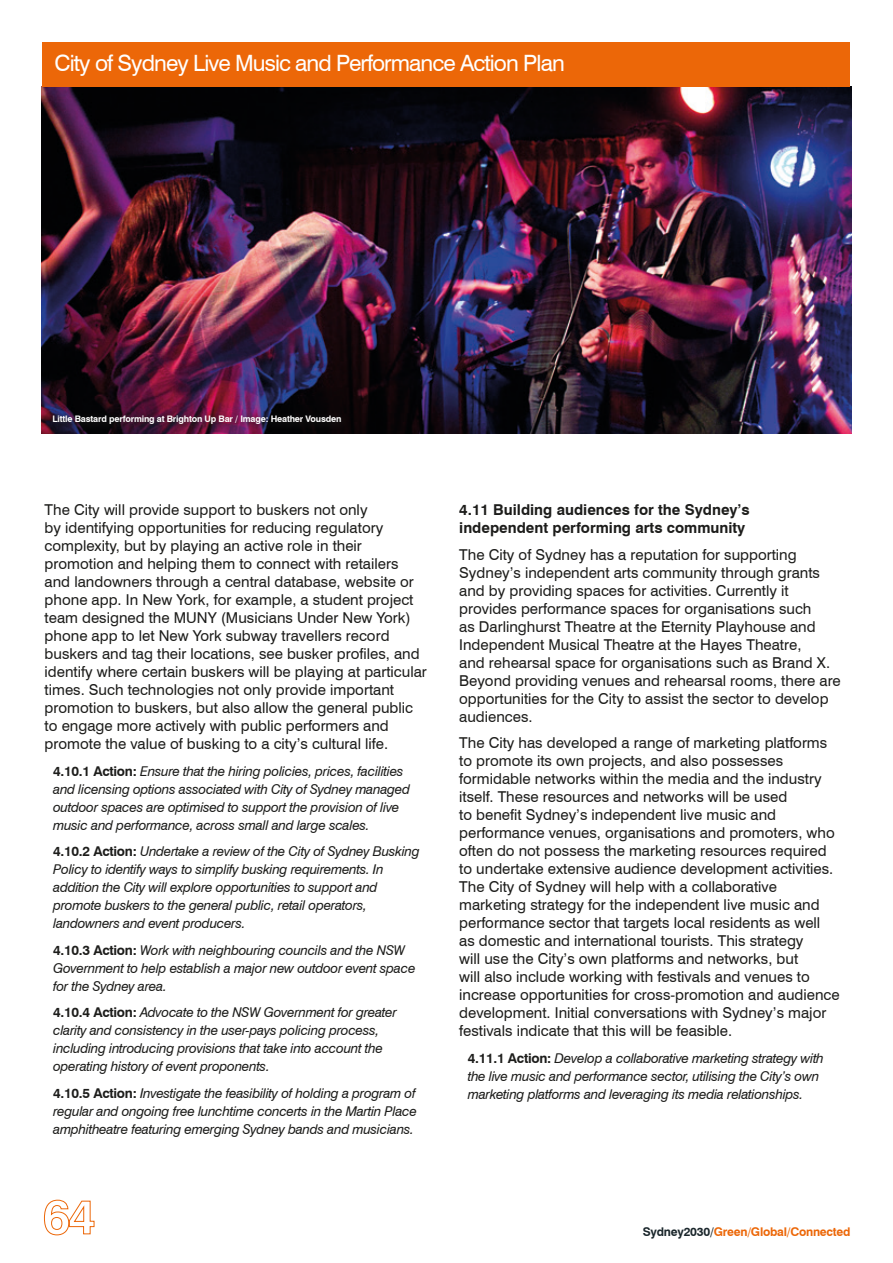
<style>
.page{position:relative;width:893px;height:1263px;background:#fff}
.page>*{position:absolute;margin:0;border:0;box-sizing:border-box;transform-origin:0 0}
.t1{font:22.5px "Swiss 721 BT";letter-spacing:-.04em;color:#fff}
.t2{font:15px/18px "Swiss 721 BT";color:#1d1d1b}
.t3{font:700 15px/18px "Swiss 721 BT";color:#1d1d1b}
.t4{font:italic 13.5px/18px "Swiss 721 BT";letter-spacing:-.02em;color:#1d1d1b}
.t5{font:700 12px "Swiss 721 BT";letter-spacing:-.02em;color:#ec6708}
.t6{font:700 9px "Swiss 721 BT";letter-spacing:-.02em;color:#fff}
.s1{font-weight:700;font-style:normal}
.s2{color:#1b272c}
</style>
<div class="page">
<img style="left:42px;top:86px;width:809px;height:348px">
<svg style="left:47px;top:410px;width:303px;height:23px"></svg>
<svg style="left:44px;top:1199px;width:51px;height:36px"></svg>
<div style="left:43px;top:43px;width:807px;height:44px;background:#ec6708"></div>
<h1 class="t1" style="left:55px;top:50px;width:512px">City of Sydney Live Music and Performance Action Plan</h1>
<p class="t6" style="left:53px;top:413px;width:290px">Little Bastard performing at Brighton Up Bar / Image: Heather Vousden</p>
<p class="t2" style="left:45px;top:501px;width:384px">The City will provide support to buskers not only<br>by identifying opportunities for reducing regulatory complexity, but by playing an active role in their promotion and helping them to connect with retailers and landowners through a central database, website or phone app. In New York, for example, a student project team designed the MUNY (Musicians Under New York) phone app to let New York subway travellers record buskers and tag their locations, see busker profiles, and identify where certain buskers will be playing at particular times. Such technologies not only provide important promotion to buskers, but also allow the general public to engage more actively with public performers and promote the value of busking to a city’s cultural life.</p>
<p class="t4" style="left:53px;top:762px;width:358px"><span class="s1">4.10.1 Action:</span> Ensure that the hiring policies, prices, facilities and licensing options associated with City of Sydney managed outdoor spaces are optimised to support the provision of live music and performance, across small and large scales.</p>
<p class="t4" style="left:53px;top:842px;width:368px"><span class="s1">4.10.2 Action:</span> Undertake a review of the City of Sydney Busking Policy to identify ways to simplify busking requirements. In addition the City will explore opportunities to support and promote buskers to the general public, retail operators, landowners and event producers.</p>
<p class="t4" style="left:53px;top:941px;width:364px"><span class="s1">4.10.3 Action:</span> Work with neighbouring councils and the NSW<br>Government to help establish a major new outdoor event space for the Sydney area.</p>
<p class="t4" style="left:53px;top:1003px;width:345px"><span class="s1">4.10.4 Action:</span> Advocate to the NSW Government for greater clarity and consistency in the user-pays policing process, including introducing provisions that take into account the operating history of event proponents.</p>
<p class="t4" style="left:53px;top:1084px;width:365px;text-align:justify"><span class="s1">4.10.5 Action:</span> Investigate the feasibility of holding a program of regular and ongoing free lunchtime concerts in the Martin Place amphitheatre featuring emerging Sydney bands and musicians.</p>
<p class="t3" style="left:459px;top:501px;width:292px">4.11 Building audiences for the Sydney’s independent performing arts community</p>
<p class="t2" style="left:459px;top:545px;width:383px">The City of Sydney has a reputation for supporting Sydney’s independent arts community through grants and by providing spaces for activities. Currently it provides performance spaces for organisations such<br>as Darlinghurst Theatre at the Eternity Playhouse and Independent Musical Theatre at the Hayes Theatre,<br>and rehearsal space for organisations such as Brand X.<br>Beyond providing venues and rehearsal rooms, there are opportunities for the City to assist the sector to develop audiences.</p>
<p class="t2" style="left:459px;top:734px;width:382px">The City has developed a range of marketing platforms to promote its own projects, and also possesses formidable networks within the media and the industry itself. These resources and networks will be used<br>to benefit Sydney’s independent live music and performance venues, organisations and promoters, who often do not possess the marketing resources required to undertake extensive audience development activities.<br>The City of Sydney will help with a collaborative marketing strategy for the independent live music and performance sector that targets local residents as well as domestic and international tourists. This strategy<br>will use the City’s own platforms and networks, but<br>will also include working with festivals and venues to increase opportunities for cross-promotion and audience development. Initial conversations with Sydney’s major festivals indicate that this will be feasible.</p>
<p class="t4" style="left:468px;top:1049px;width:358px"><span class="s1">4.11.1 Action:</span> Develop a collaborative marketing strategy with the live music and performance sector, utilising the City’s own marketing platforms and leveraging its media relationships.</p>
<p class="t5" style="left:643px;top:1224px;width:209px"><span class="s2">Sydney2030/</span>Green/Global/Connected</p>
</div>
